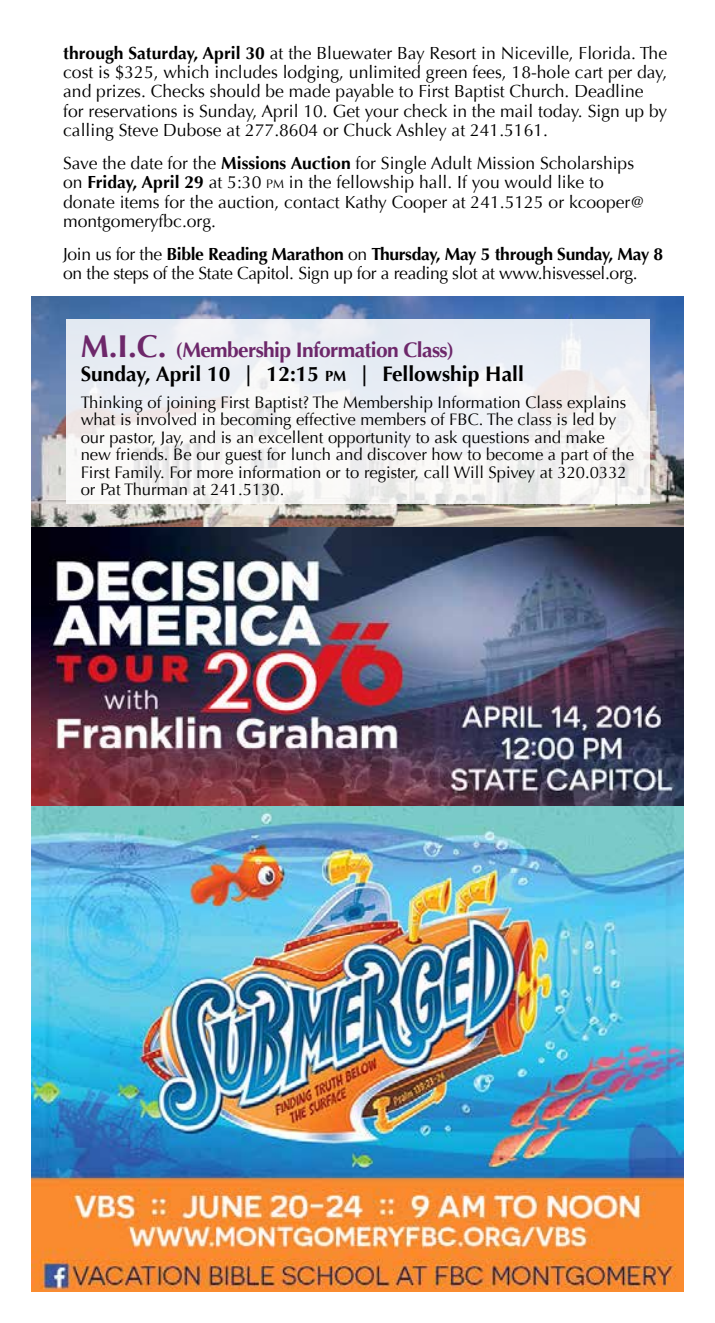
<style>
.page{position:relative;width:715px;height:1323px;background:#fff}
.page>*{position:absolute;margin:0;border:0;box-sizing:border-box;transform-origin:0 0}
.t1{font:700 21px/24.5px "Optima";letter-spacing:-.03em;color:#000}
.t2{font:17.5px/19.2px "Optima";color:#000}
.t3{font:17.5px/19.2px "Optima";letter-spacing:-.02em;color:#000}
.t4{font:16.62px/17.5px "Optima";color:#000}
.s1{font-weight:700}
.s2{font-size:12.25px}
.s3{font-size:31.5px;color:#6d276a}
.s4{color:#6d276a}
.s5{font-size:14.7px}
</style>
<div class="page">
<img style="left:32px;top:296px;width:651px;height:996px">
<svg style="left:66px;top:319px;width:582px;height:184px;fill:#efeff5"></svg>
<p class="t2" style="left:63px;top:44px;width:605px"><span class="s1">through Saturday, April 30</span> at the Bluewater Bay Resort in Niceville, Florida. The cost is $325, which includes lodging, unlimited green fees, 18-hole cart per day, and prizes. Checks should be made payable to First Baptist Church. Deadline for reservations is Sunday, April 10. Get your check in the mail today. Sign up by calling Steve Dubose at 277.8604 or Chuck Ashley at 241.5161.</p>
<p class="t2" style="left:63px;top:154px;width:582px">Save the date for the <span class="s1">Missions Auction</span> for Single Adult Mission Scholarships on <span class="s1">Friday, April 29</span> at 5:30 <span class="s2">pm</span> in the fellowship hall. If you would like to donate items for the auction, contact Kathy Cooper at 241.5125 or kcooper@ montgomeryfbc.org.</p>
<p class="t3" style="left:63px;top:245px;width:601px">Join us for the <span class="s1">Bible Reading Marathon</span> on <span class="s1">Thursday, May 5 through Sunday, May 8 </span>on the steps of the State Capitol. Sign up for a reading slot at www.hisvessel.org.</p>
<p class="t1" style="left:81px;top:338px;width:444px"><span class="s3">M.I.C.</span> <span class="s4">(Membership Information Class)<br></span>Sunday, April 10 | 12:15 <span class="s5">pm</span> | Fellowship Hall</p>
<p class="t4" style="left:81px;top:393px;width:554px">Thinking of joining First Baptist? The Membership Information Class explains what is involved in becoming effective members of FBC. The class is led by our pastor, Jay, and is an excellent opportunity to ask questions and make new friends. Be our guest for lunch and discover how to become a part of the First Family. For more information or to register, call Will Spivey at 320.0332 or Pat Thurman at 241.5130.</p>
</div>
